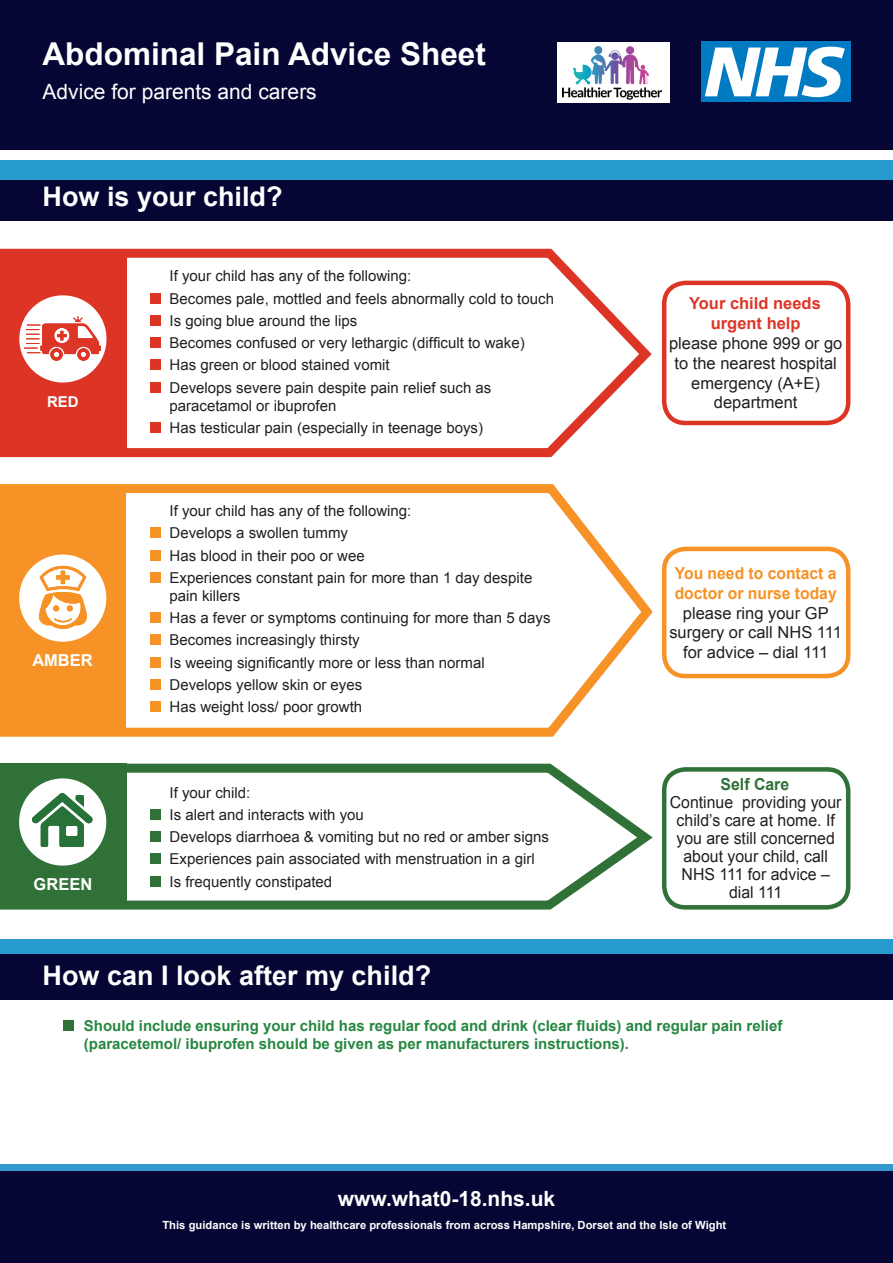
<style>
.page{position:relative;width:893px;height:1263px;background:#fff}
.page>*{position:absolute;margin:0;border:0;box-sizing:border-box;transform-origin:0 0}
.t1{font:700 31.5px "Arial";color:#fff}
.t2{font:700 27px "Arial";color:#fff}
.t3{font:21px "Arial";color:#fff}
.t4{font:700 21px "Arial";color:#fff}
.t5{font:16.5px/19.8px "Arial";color:#231f20;text-align:center}
.t6{font:16.5px/18px "Arial";color:#231f20;text-align:center;scale:.96 1}
.t7{font:700 16.5px/19.8px "Arial";color:#f69226;scale:.95 1}
.t8{font:700 16.5px/19.8px "Arial";color:#dd3626;text-align:center}
.t9{font:700 16.5px "Arial";color:#fff}
.t10{font:700 16.5px "Arial";color:#307137;scale:.96 1}
.t11{font:15px/18px "Arial";color:#231f20}
.t12{font:700 15px/18px "Arial";color:#278741}
.t13{font:700 15px "Arial";color:#fff}
.t14{font:700 11.25px "Arial";color:#fff}
</style>
<div class="page">
<div style="left:0;top:0;width:893px;height:150px;background:#050634"></div>
<div style="left:0;top:1164px;width:893px;height:55px;background:#3199cc"></div>
<div style="left:0;top:1171px;width:893px;height:92px;background:#050634"></div>
<svg style="left:0;top:484px;width:653px;height:253px"></svg>
<div style="left:0;top:488px;width:126px;height:243px;background:#f69226"></div>
<div style="left:662px;top:547px;width:188px;height:131px;border:4px solid #f69226;border-radius:21px"></div>
<div style="left:150px;top:527px;width:11px;height:11px;background:#f69226"></div>
<div style="left:150px;top:550px;width:11px;height:10px;background:#f69226"></div>
<div style="left:150px;top:572px;width:11px;height:11px;background:#f69226"></div>
<div style="left:150px;top:612px;width:11px;height:11px;background:#f69226"></div>
<div style="left:150px;top:634px;width:11px;height:11px;background:#f69226"></div>
<div style="left:150px;top:657px;width:11px;height:10px;background:#f69226"></div>
<div style="left:150px;top:679px;width:11px;height:11px;background:#f69226"></div>
<div style="left:150px;top:701px;width:11px;height:11px;background:#f69226"></div>
<div style="left:19px;top:554px;width:87px;height:88px;background:#fff;border-radius:50%"></div>
<svg style="left:39px;top:566px;width:48px;height:63px"></svg>
<div style="left:662px;top:281px;width:188px;height:144px;border:4px solid #dc3526;border-radius:21px"></div>
<svg style="left:0;top:248px;width:652px;height:210px"></svg>
<div style="left:150px;top:293px;width:11px;height:11px;background:#dc3526"></div>
<div style="left:150px;top:315px;width:11px;height:11px;background:#dc3526"></div>
<div style="left:150px;top:337px;width:11px;height:11px;background:#dc3526"></div>
<div style="left:150px;top:359px;width:11px;height:11px;background:#dc3526"></div>
<div style="left:150px;top:382px;width:11px;height:11px;background:#dc3526"></div>
<div style="left:150px;top:422px;width:11px;height:11px;background:#dc3526"></div>
<div style="left:0;top:256px;width:127px;height:196px;background:#dc3526"></div>
<div style="left:19px;top:295px;width:88px;height:87px;background:#fff;border-radius:50%"></div>
<svg style="left:24px;top:316px;width:77px;height:45px"></svg>
<svg style="left:0;top:763px;width:653px;height:147px"></svg>
<div style="left:0;top:764px;width:127px;height:142px;background:#307137"></div>
<div style="left:662px;top:767px;width:188px;height:142px;border:4px solid #307137;border-radius:21px"></div>
<div style="left:150px;top:809px;width:11px;height:11px;background:#307137"></div>
<div style="left:150px;top:831px;width:11px;height:11px;background:#307137"></div>
<div style="left:150px;top:853px;width:11px;height:11px;background:#307137"></div>
<div style="left:150px;top:876px;width:11px;height:11px;background:#307137"></div>
<div style="left:19px;top:778px;width:87px;height:88px;background:#fff;border-radius:50%"></div>
<svg style="left:32px;top:793px;width:61px;height:54px"></svg>
<div style="left:701px;top:42px;width:149px;height:60px;background:#007ac2"></div>
<svg style="left:705px;top:47px;width:140px;height:50px"></svg>
<div style="left:557px;top:42px;width:112px;height:60px;background:#fff"></div>
<img style="left:563px;top:46px;width:99px;height:54px">
<div style="left:0;top:161px;width:893px;height:53px;background:#279bcd"></div>
<div style="left:0;top:175px;width:893px;height:46px;background:#050634"></div>
<div style="left:0;top:163px;width:893px;height:16px;background:#279bcd"></div>
<div style="left:0;top:939px;width:893px;height:54px;background:#279bcd"></div>
<div style="left:0;top:954px;width:893px;height:46px;background:#050634"></div>
<div style="left:63px;top:1020px;width:11px;height:11px;background:#307137"></div>
<p class="t1" style="left:43px;top:33px;width:445px">Abdominal Pain Advice Sheet</p>
<p class="t3" style="left:43px;top:78px;width:276px">Advice for parents and carers</p>
<p class="t2" style="left:43px;top:178px;width:242px">How is your child?</p>
<p class="t13" style="left:47px;top:392px;width:33px">RED</p>
<p class="t9" style="left:32px;top:650px;width:62px">AMBER</p>
<p class="t11" style="left:170px;top:267px;width:243px">If your child has any of the following:</p>
<p class="t11" style="left:170px;top:289px;width:386px">Becomes pale, mottled and feels abnormally cold to touch</p>
<p class="t11" style="left:170px;top:312px;width:189px">Is going blue around the lips</p>
<p class="t11" style="left:170px;top:334px;width:357px">Becomes confused or very lethargic (difficult to wake)</p>
<p class="t11" style="left:170px;top:356px;width:222px">Has green or blood stained vomit</p>
<p class="t11" style="left:170px;top:378px;width:323px">Develops severe pain despite pain relief such as paracetamol or ibuprofen</p>
<p class="t11" style="left:170px;top:419px;width:315px">Has testicular pain (especially in teenage boys)</p>
<p class="t11" style="left:170px;top:502px;width:243px">If your child has any of the following:</p>
<p class="t11" style="left:170px;top:524px;width:180px">Develops a swollen tummy</p>
<p class="t11" style="left:170px;top:546px;width:197px">Has blood in their poo or wee</p>
<p class="t11" style="left:170px;top:569px;width:364px">Experiences constant pain for more than 1 day despite pain killers</p>
<p class="t11" style="left:170px;top:609px;width:382px">Has a fever or symptoms continuing for more than 5 days</p>
<p class="t11" style="left:170px;top:631px;width:192px">Becomes increasingly thirsty</p>
<p class="t11" style="left:170px;top:653px;width:317px">Is weeing significantly more or less than normal</p>
<p class="t11" style="left:170px;top:676px;width:194px">Develops yellow skin or eyes</p>
<p class="t11" style="left:170px;top:698px;width:194px">Has weight loss/ poor growth</p>
<p class="t11" style="left:170px;top:783px;width:82px">If your child:</p>
<p class="t11" style="left:170px;top:806px;width:196px">Is alert and interacts with you</p>
<p class="t11" style="left:170px;top:828px;width:381px">Develops diarrhoea &amp; vomiting but no red or amber signs</p>
<p class="t11" style="left:170px;top:850px;width:367px">Experiences pain associated with menstruation in a girl</p>
<p class="t9" style="left:34px;top:873px;width:60px">GREEN</p>
<p class="t11" style="left:170px;top:872px;width:164px">Is frequently constipated</p>
<p class="t8" style="left:689px;top:294px;width:133px">Your child needs urgent help</p>
<p class="t5" style="left:669px;top:333px;width:175px">please phone 999 or go to the nearest hospital emergency (A+E) department</p>
<p class="t7" style="left:675px;top:564px;width:172px">You need to contact a doctor or nurse today</p>
<p class="t5" style="left:669px;top:603px;width:174px">please ring your GP surgery or call NHS 111 for advice – dial 111</p>
<p class="t10" style="left:721px;top:773px;width:73px">Self Care</p>
<p class="t6" style="left:670px;top:794px;width:180px">Continue providing your child’s care at home. If you are still concerned about your child, call<br>NHS 111 for advice – dial 111</p>
<p class="t2" style="left:43px;top:957px;width:390px">How can I look after my child?</p>
<p class="t12" style="left:84px;top:1017px;width:700px">Should include ensuring your child has regular food and drink (clear fluids) and regular pain relief (paracetemol/ ibuprofen should be given as per manufacturers instructions).</p>
<p class="t4" style="left:338px;top:1184px;width:219px">www.what0-18.nhs.uk</p>
<p class="t14" style="left:162px;top:1217px;width:565px">This guidance is written by healthcare professionals from across Hampshire, Dorset and the Isle of Wight</p>
</div>
